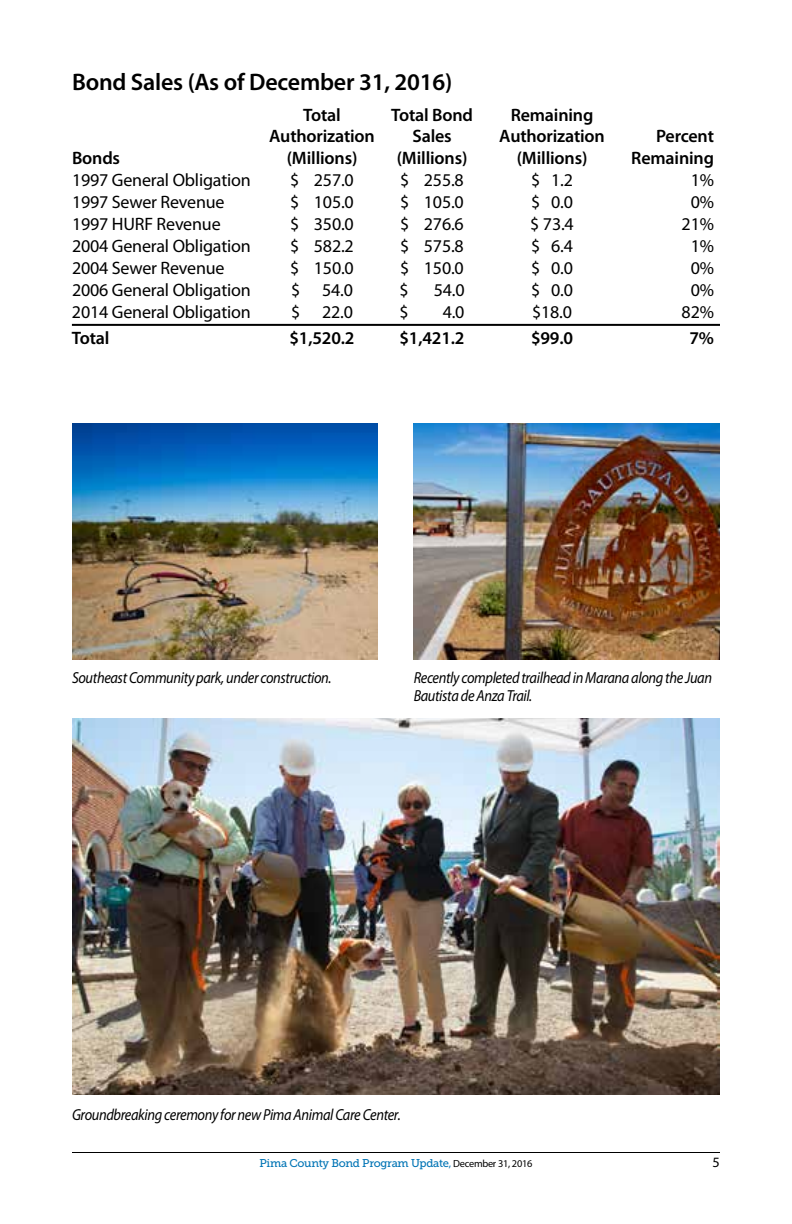
<style>
.page{position:relative;width:792px;height:1224px;background:#fff}
.page>*{position:absolute;margin:0;border:0;box-sizing:border-box;transform-origin:0 0}
.t1{font:600 24px "Myriad Pro";letter-spacing:-.01em;color:#000}
.t2{font:18px "Myriad Pro";letter-spacing:-.01em;color:#000}
.t3{font:600 18px "Myriad Pro";letter-spacing:-.01em;color:#000}
.t4{font:italic 16px/18px "Myriad Pro";letter-spacing:-.025em;color:#000;scale:.9 1}
.t5{font:14.2px "Myriad Pro";color:#000}
.t6{font:11.2px "Museo Slab 500";letter-spacing:-.025em;color:#0074b5}
.s1{font-family:"Myriad Pro"}
.s2{font-family:"Myriad Pro";font-size:10.4px;color:#000}
</style>
<div class="page">
<hr style="left:72px;top:1152px;width:648px;height:1px;background:#000">
<img style="left:72px;top:719px;width:648px;height:375px">
<img style="left:72px;top:423px;width:306px;height:237px">
<img style="left:414px;top:423px;width:306px;height:237px">
<hr style="left:72px;top:324px;width:648px;height:2px;background:#000">
<h1 class="t1" style="left:72px;top:67px;width:382px">Bond Sales (As of December 31, 2016)</h1>
<p class="t3" style="left:303px;top:103px;width:39px">Total</p>
<p class="t3" style="left:391px;top:103px;width:83px">Total Bond</p>
<p class="t3" style="left:511px;top:103px;width:84px">Remaining</p>
<p class="t3" style="left:269px;top:125px;width:107px">Authorization</p>
<p class="t3" style="left:412px;top:125px;width:41px">Sales</p>
<p class="t3" style="left:499px;top:125px;width:107px">Authorization</p>
<p class="t3" style="left:656px;top:125px;width:59px">Percent</p>
<p class="t3" style="left:72px;top:146px;width:50px">Bonds</p>
<p class="t3" style="left:287px;top:146px;width:72px">(Millions)</p>
<p class="t3" style="left:397px;top:146px;width:72px">(Millions)</p>
<p class="t3" style="left:517px;top:146px;width:72px">(Millions)</p>
<p class="t3" style="left:631px;top:146px;width:84px">Remaining</p>
<p class="t2" style="left:72px;top:169px;width:180px">1997 General Obligation</p>
<p class="t2" style="left:290px;top:169px;width:65px">$ 257.0</p>
<p class="t2" style="left:400px;top:169px;width:65px">$ 255.8</p>
<p class="t2" style="left:531px;top:169px;width:43px">$ 1.2</p>
<p class="t2" style="left:691px;top:169px;width:25px">1%</p>
<p class="t2" style="left:72px;top:191px;width:154px">1997 Sewer Revenue</p>
<p class="t2" style="left:290px;top:191px;width:65px">$ 105.0</p>
<p class="t2" style="left:400px;top:191px;width:65px">$ 105.0</p>
<p class="t2" style="left:531px;top:191px;width:43px">$ 0.0</p>
<p class="t2" style="left:691px;top:191px;width:25px">0%</p>
<p class="t2" style="left:72px;top:213px;width:150px">1997 HURF Revenue</p>
<p class="t2" style="left:290px;top:213px;width:65px">$ 350.0</p>
<p class="t2" style="left:400px;top:213px;width:65px">$ 276.6</p>
<p class="t2" style="left:530px;top:213px;width:45px">$ 73.4</p>
<p class="t2" style="left:682px;top:213px;width:34px">21%</p>
<p class="t2" style="left:72px;top:235px;width:180px">2004 General Obligation</p>
<p class="t2" style="left:290px;top:235px;width:65px">$ 582.2</p>
<p class="t2" style="left:400px;top:235px;width:65px">$ 575.8</p>
<p class="t2" style="left:531px;top:235px;width:43px">$ 6.4</p>
<p class="t2" style="left:691px;top:235px;width:25px">1%</p>
<p class="t2" style="left:72px;top:257px;width:154px">2004 Sewer Revenue</p>
<p class="t2" style="left:290px;top:257px;width:65px">$ 150.0</p>
<p class="t2" style="left:400px;top:257px;width:65px">$ 150.0</p>
<p class="t2" style="left:531px;top:257px;width:43px">$ 0.0</p>
<p class="t2" style="left:691px;top:257px;width:25px">0%</p>
<p class="t2" style="left:72px;top:279px;width:180px">2006 General Obligation</p>
<p class="t2" style="left:291px;top:279px;width:63px">$ 54.0</p>
<p class="t2" style="left:399px;top:279px;width:11px">$</p>
<p class="t2" style="left:434px;top:279px;width:32px">54.0</p>
<p class="t2" style="left:531px;top:279px;width:43px">$ 0.0</p>
<p class="t2" style="left:691px;top:279px;width:25px">0%</p>
<p class="t2" style="left:72px;top:301px;width:180px">2014 General Obligation</p>
<p class="t2" style="left:291px;top:301px;width:63px">$ 22.0</p>
<p class="t2" style="left:400px;top:301px;width:11px">$</p>
<p class="t2" style="left:443px;top:301px;width:23px">4.0</p>
<p class="t2" style="left:532px;top:301px;width:41px">$18.0</p>
<p class="t2" style="left:682px;top:301px;width:34px">82%</p>
<p class="t3" style="left:72px;top:327px;width:39px">Total</p>
<p class="t3" style="left:290px;top:327px;width:67px">$1,520.2</p>
<p class="t3" style="left:400px;top:327px;width:67px">$1,421.2</p>
<p class="t3" style="left:531px;top:327px;width:44px">$99.0</p>
<p class="t3" style="left:689px;top:327px;width:26px">7%</p>
<p class="t4" style="left:72px;top:668px;width:290px">Southeast Community park, under construction.</p>
<p class="t4" style="left:414px;top:668px;width:333px">Recently completed trailhead in Marana along the Juan<br>Bautista de Anza Trail.</p>
<p class="t4" style="left:72px;top:1106px;width:367px">Groundbreaking ceremony for new Pima Animal Care Center.</p>
<p class="t6" style="left:260px;top:1157px;width:274px">Pima County Bond Program Update<span class="s1">,</span> <span class="s2">December 31, 2016</span></p>
<p class="t5" style="left:712px;top:1154px;width:9px">5</p>
</div>
